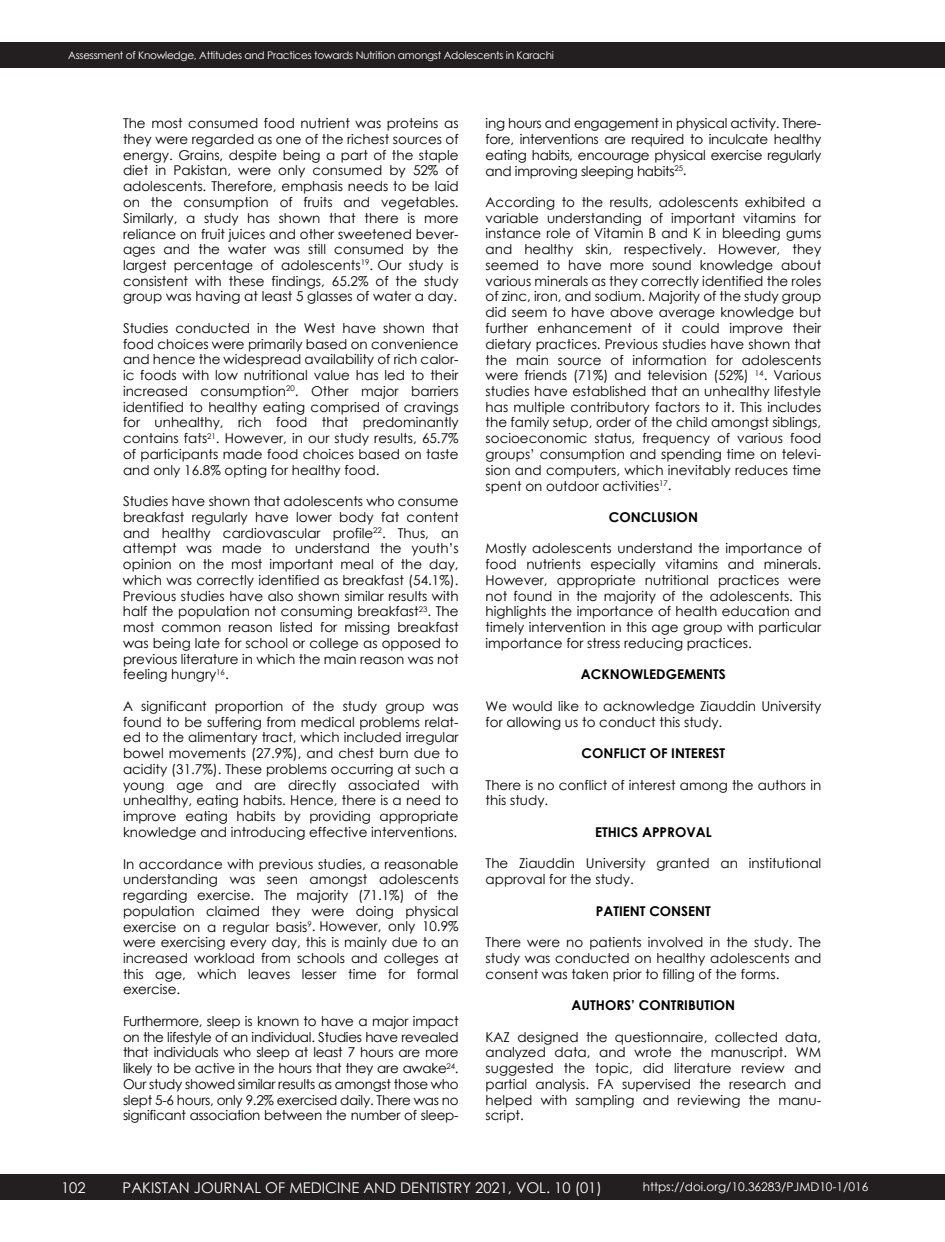
<style>
.page{position:relative;width:945px;height:1242px;background:#fff}
.page>*{position:absolute;margin:0;border:0;box-sizing:border-box;transform-origin:0 0}
.t1{font:14.7px "Century Gothic";color:#fff}
.t2{font:13.5px/15.8px "Century Gothic";color:#000;text-align:justify}
.t3{font:13.5px/15.8px "Century Gothic";color:#010101}
.t4{font:700 13.5px "Century Gothic";color:#000}
.t5{font:12px "Century Gothic";color:#fff}
.t6{font:10.5px "Century Gothic";letter-spacing:-.025em;color:#fff}
</style>
<div class="page">
<div style="left:0;top:1174px;width:945px;height:26px;background:#231f20"></div>
<div style="left:0;top:42px;width:945px;height:26px;background:#231f20"></div>
<p class="t6" style="left:68px;top:48px;width:487px">Assessment of Knowledge, Attitudes and Practices towards Nutrition amongst Adolescents in Karachi</p>
<p class="t2" style="left:123px;top:115px;width:337px">The most consumed food nutrient was proteins as they were regarded as one of the richest sources of energy. Grains, despite being a part of the staple diet in Pakistan, were only consumed by 52% of adolescents. Therefore, emphasis needs to be laid on the consumption of fruits and vegetables.<br>Similarly, a study has shown that there is more reliance on fruit juices and other sweetened bever&shy;ages and the water was still consumed by the largest percentage of adolescents<sup>19</sup>. Our study is consistent with these findings, 65.2% of the study group was having at least 5 glasses of water a day.</p>
<p class="t2" style="left:123px;top:320px;width:337px">Studies conducted in the West have shown that food choices were primarily based on convenience and hence the widespread availability of rich calor&shy;ic foods with low nutritional value has led to their increased consumption<sup>20</sup>. Other major barriers identified to healthy eating comprised of cravings for unhealthy, rich food that predominantly contains fats<sup>21</sup>. However, in our study results, 65.7% of participants made food choices based on taste and only 16.8% opting for healthy food.</p>
<p class="t2" style="left:123px;top:493px;width:337px">Studies have shown that adolescents who consume breakfast regularly have lower body fat content and healthy cardiovascular profile<sup>22</sup>. Thus, an attempt was made to understand the youth’s opinion on the most important meal of the day, which was correctly identified as breakfast (54.1%).<br>Previous studies have also shown similar results with half the population not consuming breakfast<sup>23</sup>. The most common reason listed for missing breakfast was being late for school or college as opposed to previous literature in which the main reason was not feeling hungry<sup>16</sup>.</p>
<p class="t2" style="left:123px;top:698px;width:337px">A significant proportion of the study group was found to be suffering from medical problems relat&shy;ed to the alimentary tract, which included irregular bowel movements (27.9%), and chest burn due to acidity (31.7%). These problems occurring at such a young age and are directly associated with unhealthy, eating habits. Hence, there is a need to improve eating habits by providing appropriate knowledge and introducing effective interventions.</p>
<p class="t2" style="left:123px;top:855px;width:337px">In accordance with previous studies, a reasonable understanding was seen amongst adolescents regarding exercise. The majority (71.1%) of the population claimed they were doing physical exercise on a regular basis<sup>9</sup>. However, only 10.9% were exercising every day, this is mainly due to an increased workload from schools and colleges at this age, which leaves lesser time for formal exercise.</p>
<p class="t2" style="left:123px;top:1013px;width:337px">Furthermore, sleep is known to have a major impact on the lifestyle of an individual. Studies have revealed that individuals who sleep at least 7 hours are more likely to be active in the hours that they are awake<sup>24</sup>.<br>Our study showed similar results as amongst those who slept 5-6 hours, only 9.2% exercised daily. There was no significant association between the number of sleep-</p>
<p class="t2" style="left:486px;top:115px;width:337px">ing hours and engagement in physical activity. There&shy;fore, interventions are required to inculcate healthy eating habits, encourage physical exercise regularly and improving sleeping habits<sup>25</sup>.</p>
<p class="t2" style="left:486px;top:194px;width:337px">According to the results, adolescents exhibited a variable understanding of important vitamins for instance role of Vitamin B and K in bleeding gums and healthy skin, respectively. However, they seemed to have more sound knowledge about various minerals as they correctly identified the roles of zinc, iron, and sodium. Majority of the study group did seem to have above average knowledge but further enhancement of it could improve their dietary practices. Previous studies have shown that the main source of information for adolescents were friends (71%) and television (52%) <sup>14</sup>. Various studies have established that an unhealthy lifestyle has multiple contributory factors to it. This includes the family setup, order of the child amongst siblings, socioeconomic status, frequency of various food groups’ consumption and spending time on televi&shy;sion and computers, which inevitably reduces time spent on outdoor activities<sup>17</sup>.</p>
<p class="t4" style="left:609px;top:508px;width:91px">CONCLUSION</p>
<p class="t2" style="left:486px;top:540px;width:337px">Mostly adolescents understand the importance of food nutrients especially vitamins and minerals.<br>However, appropriate nutritional practices were not found in the majority of the adolescents. This highlights the importance of health education and timely intervention in this age group with particular importance for stress reducing practices.</p>
<p class="t4" style="left:581px;top:666px;width:146px">ACKNOWLEDGEMENTS</p>
<p class="t3" style="left:486px;top:698px;width:337px">We would like to acknowledge Ziauddin University for allowing us to conduct this study.</p>
<p class="t4" style="left:582px;top:745px;width:145px">CONFLICT OF INTEREST</p>
<p class="t3" style="left:486px;top:777px;width:337px">There is no conflict of interest among the authors in this study.</p>
<p class="t4" style="left:595px;top:823px;width:118px">ETHICS APPROVAL</p>
<p class="t3" style="left:486px;top:855px;width:337px">The Ziauddin University granted an institutional approval for the study.</p>
<p class="t4" style="left:596px;top:902px;width:117px">PATIENT CONSENT</p>
<p class="t3" style="left:486px;top:934px;width:337px;text-align:justify">There were no patients involved in the study. The study was conducted on healthy adolescents and consent was taken prior to filling of the forms.</p>
<p class="t4" style="left:572px;top:997px;width:165px">AUTHORS’ CONTRIBUTION</p>
<p class="t3" style="left:486px;top:1029px;width:337px;text-align:justify">KAZ designed the questionnaire, collected data, analyzed data, and wrote the manuscript. WM suggested the topic, did literature review and partial analysis. FA supervised the research and helped with sampling and reviewing the manu&shy;script.</p>
<p class="t1" style="left:61px;top:1178px;width:26px">102</p>
<p class="t1" style="left:112px;top:1178px;width:473px">PAKISTAN JOURNAL OF MEDICINE AND DENTISTRY 2019, VOL. 8 ( 3)</p>
<p class="t1" style="left:123px;top:1178px;width:481px">PAKISTAN JOURNAL OF MEDICINE AND DENTISTRY 2021, VOL. 10 (01)</p>
<p class="t5" style="left:643px;top:1179px;width:227px">https://doi.org/10.36283/PJMD10-1/016</p>
</div>
